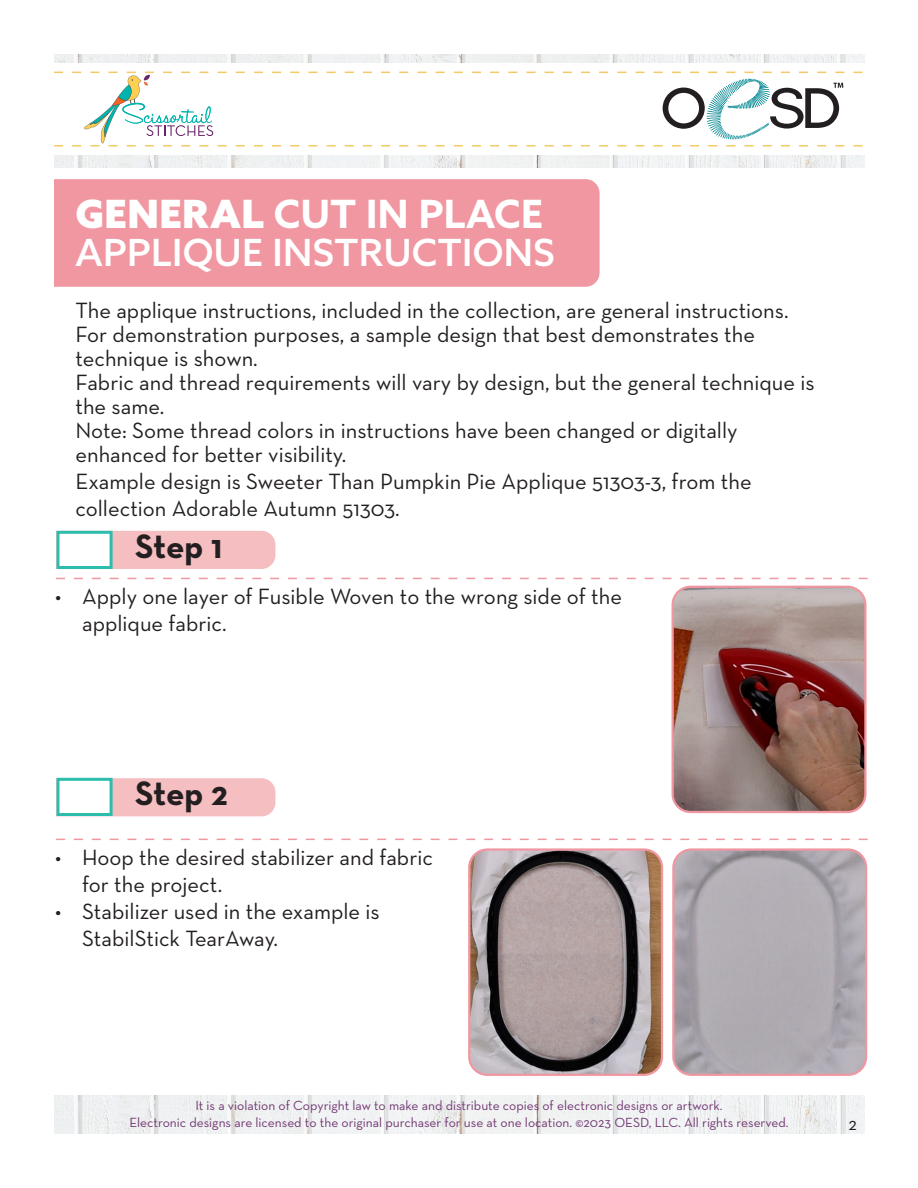
<style>
.page{position:relative;width:918px;height:1188px;background:#fff}
.page>*{position:absolute;margin:0;border:0;box-sizing:border-box;transform-origin:0 0}
.t1{font:700 39px "Azo Sans";letter-spacing:.01em;color:#fff}
.t2{font:500 37.5px "Azo Sans";letter-spacing:.01em;color:#fff}
.t3{font:700 34.5px "Neutra Text";letter-spacing:-.01em;color:#231f20}
.t4{font:22.5px/27px "Neutra Text";color:#231f20}
.t5{font:18px "Neutra Text";color:#231f20}
.t6{font:13.5px "Neutra Text";color:#733873}
.s1{font-weight:900}
</style>
<div class="page">
<div style="left:56px;top:531px;width:219px;height:38px;background:#f5bec1"></div>
<div style="left:56px;top:778px;width:219px;height:38px;background:#f5bec1"></div>
<div style="left:57px;top:531px;width:56px;height:38px;background:#fff;border:3px solid #2dbdad"></div>
<div style="left:57px;top:778px;width:56px;height:38px;background:#fff;border:3px solid #2dbdad"></div>
<div style="left:54px;top:179px;width:546px;height:108px;background:#f097a1"></div>
<img style="left:54px;top:1096px;width:810px;height:38px">
<img style="left:54px;top:54px;width:810px;height:113px">
<div style="left:29px;top:63px;width:863px;height:92px;background:#fff"></div>
<svg style="left:56px;top:578px;width:812px;height:1px"></svg>
<svg style="left:56px;top:839px;width:812px;height:1px"></svg>
<img style="left:673px;top:587px;width:191px;height:225px">
<div style="left:672px;top:586px;width:195px;height:227px;border:2px solid #f097a1;border-radius:18px"></div>
<img style="left:675px;top:851px;width:191px;height:222px">
<div style="left:672px;top:848px;width:195px;height:228px;border:2px solid #f097a1;border-radius:18px"></div>
<img style="left:471px;top:851px;width:189px;height:222px">
<div style="left:468px;top:848px;width:195px;height:228px;border:2px solid #f097a1;border-radius:18px"></div>
<svg style="left:54px;top:72px;width:809px;height:74px"></svg>
<p class="t1" style="left:75px;top:188px;width:469px"><span class="s1">GENERAL</span> CUT IN PLACE</p>
<p class="t2" style="left:75px;top:227px;width:481px">APPLIQUE INSTRUCTIONS</p>
<p class="t4" style="left:75px;top:298px;width:715px;line-height:24px">The applique instructions, included in the collection, are general instructions.<br>For demonstration purposes, a sample design that best demonstrates the technique is shown.</p>
<p class="t4" style="left:75px;top:370px;width:741px;line-height:24px">Fabric and thread requirements will vary by design, but the general technique is the same.</p>
<p class="t4" style="left:75px;top:418px;width:664px;line-height:24px">Note: Some thread colors in instructions have been changed or digitally enhanced for better visibility.</p>
<p class="t4" style="left:75px;top:467px;width:678px">Example design is Sweeter Than Pumpkin Pie Applique 51303-3, from the collection Adorable Autumn 51303.</p>
<p class="t3" style="left:135px;top:524px;width:89px">Step 1</p>
<p class="t4" style="left:82px;top:582px;width:541px;text-indent:-27px">• Apply one layer of Fusible Woven to the wrong side of the applique fabric.</p>
<p class="t3" style="left:135px;top:771px;width:94px">Step 2</p>
<p class="t4" style="left:82px;top:843px;width:352px;text-indent:-27px">• Hoop the desired stabilizer and fabric for the project.</p>
<p class="t4" style="left:82px;top:897px;width:299px;text-indent:-27px">• Stabilizer used in the example is<br>StabilStick TearAway.</p>
<p class="t6" style="left:195px;top:1098px;width:529px">It is a violation of Copyright law to make and distribute copies of electronic designs or artwork.</p>
<p class="t6" style="left:129px;top:1114px;width:661px">Electronic designs are licensed to the original purchaser for use at one location. ©2023 OESD, LLC. All rights reserved.</p>
<p class="t5" style="left:848px;top:1113px;width:10px">2</p>
</div>
